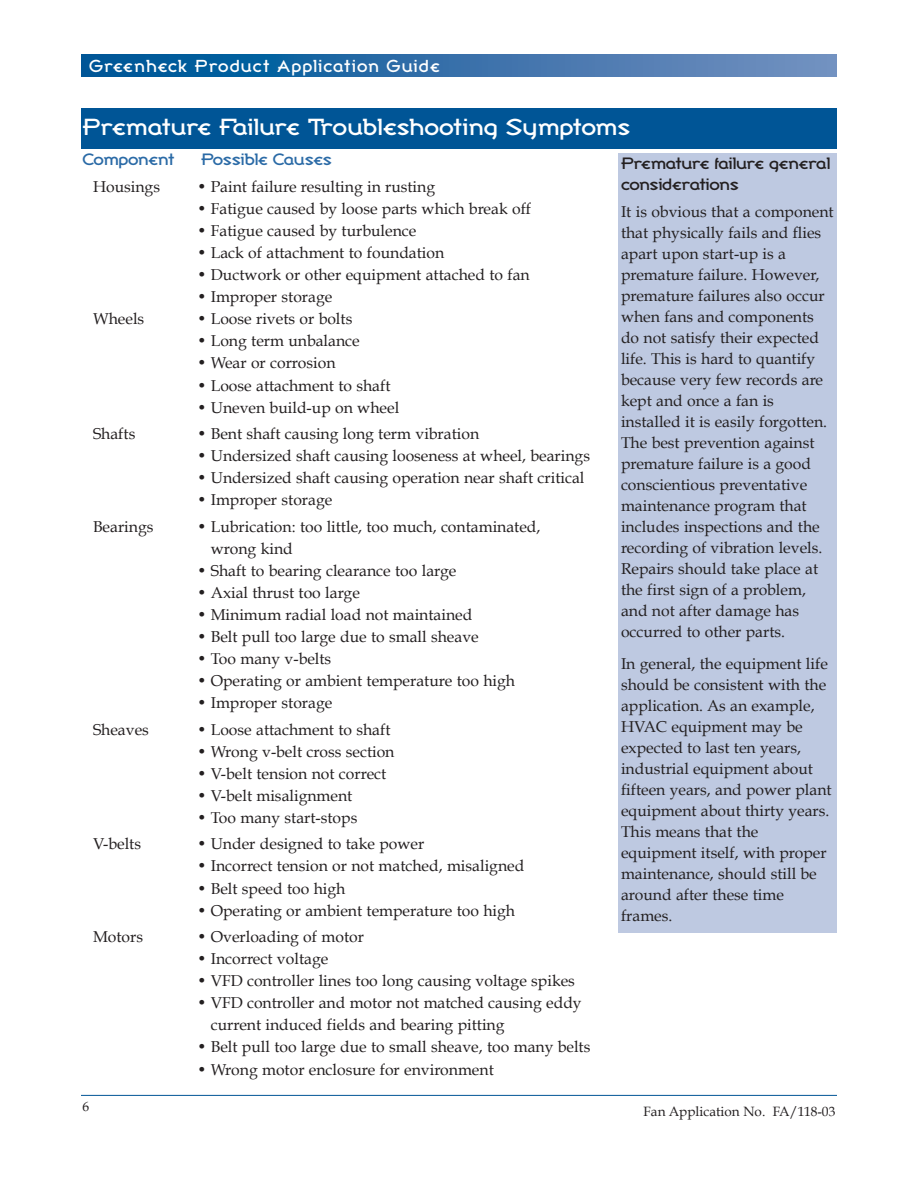
<style>
.page{position:relative;width:918px;height:1188px;background:#fff}
.page>*{position:absolute;margin:0;border:0;box-sizing:border-box;transform-origin:0 0}
.t1{font:22.95px "Broadband ICG";color:#fff;scale:1.11 1}
.t2{font:17.1px "Broadband ICG";letter-spacing:.06em;color:#fff;scale:1.05 1}
.t3{font:16.2px/21px "Broadband ICG";letter-spacing:-.02em;color:#231f20;scale:1.11 1}
.t4{font:16.2px "Broadband ICG";letter-spacing:-.02em;color:#2a6aa6;scale:1.11 1}
.t5{font:15.75px/21px "Book Antiqua";color:#231f20}
.t6{font:13.5px "Book Antiqua";color:#231f20}
</style>
<div class="page">
<svg style="left:81px;top:54px;width:756px;height:22px;background:#3371aa"></svg>
<hr style="left:81px;top:1095px;width:756px;height:1px;background:#005596">
<div style="left:81px;top:108px;width:756px;height:40px;background:#005596"></div>
<div style="left:618px;top:153px;width:219px;height:780px;background:#bec9e1"></div>
<p class="t2" style="left:89px;top:59px;width:336px">Greenheck Product Application Guide</p>
<h1 class="t1" style="left:82px;top:118px;width:495px">Premature Failure Troubleshooting Symptoms</h1>
<p class="t3" style="left:621px;top:154px;width:190px">Premature failure general considerations</p>
<p class="t5" style="left:621px;top:201px;width:214px">It is obvious that a component that physically fails and flies apart upon start-up is a premature failure. However, premature failures also occur when fans and components do not satisfy their expected life. This is hard to quantify because very few records are kept and once a fan is installed it is easily forgotten.<br>The best prevention against premature failure is a good conscientious preventative maintenance program that includes inspections and the recording of vibration levels.<br>Repairs should take place at the first sign of a problem, and not after damage has occurred to other parts.</p>
<p class="t5" style="left:621px;top:653px;width:212px">In general, the equipment life should be consistent with the application. As an example,<br>HVAC equipment may be expected to last ten years, industrial equipment about fifteen years, and power plant equipment about thirty years.<br>This means that the equipment itself, with proper maintenance, should still be around after these time frames.</p>
<p class="t4" style="left:82px;top:154px;width:85px">Component</p>
<p class="t4" style="left:201px;top:154px;width:119px">Possible Causes</p>
<p class="t5" style="left:93px;top:176px;width:69px">Housings</p>
<p class="t5" style="left:197px;top:176px;width:239px">• Paint failure resulting in rusting</p>
<p class="t5" style="left:197px;top:198px;width:335px">• Fatigue caused by loose parts which break off</p>
<p class="t5" style="left:197px;top:220px;width:221px">• Fatigue caused by turbulence</p>
<p class="t5" style="left:197px;top:243px;width:249px">• Lack of attachment to foundation</p>
<p class="t5" style="left:197px;top:265px;width:334px">• Ductwork or other equipment attached to fan</p>
<p class="t5" style="left:197px;top:287px;width:137px">• Improper storage</p>
<p class="t5" style="left:93px;top:309px;width:53px">Wheels</p>
<p class="t5" style="left:197px;top:309px;width:157px">• Loose rivets or bolts</p>
<p class="t5" style="left:197px;top:331px;width:164px">• Long term unbalance</p>
<p class="t5" style="left:197px;top:353px;width:140px">• Wear or corrosion</p>
<p class="t5" style="left:197px;top:375px;width:195px">• Loose attachment to shaft</p>
<p class="t5" style="left:197px;top:397px;width:204px">• Uneven build-up on wheel</p>
<p class="t5" style="left:93px;top:423px;width:44px">Shafts</p>
<p class="t5" style="left:197px;top:423px;width:283px">• Bent shaft causing long term vibration</p>
<p class="t5" style="left:197px;top:446px;width:394px">• Undersized shaft causing looseness at wheel, bearings</p>
<p class="t5" style="left:197px;top:468px;width:389px">• Undersized shaft causing operation near shaft critical</p>
<p class="t5" style="left:197px;top:490px;width:137px">• Improper storage</p>
<p class="t5" style="left:93px;top:516px;width:62px">Bearings</p>
<p class="t5" style="left:211px;top:516px;width:331px;line-height:22px;text-indent:-13px">• Lubrication: too little, too much, contaminated, wrong kind</p>
<p class="t5" style="left:197px;top:560px;width:261px">• Shaft to bearing clearance too large</p>
<p class="t5" style="left:197px;top:582px;width:164px">• Axial thrust too large</p>
<p class="t5" style="left:197px;top:604px;width:277px">• Minimum radial load not maintained</p>
<p class="t5" style="left:197px;top:627px;width:283px">• Belt pull too large due to small sheave</p>
<p class="t5" style="left:197px;top:649px;width:136px">• Too many v-belts</p>
<p class="t5" style="left:197px;top:671px;width:319px">• Operating or ambient temperature too high</p>
<p class="t5" style="left:197px;top:693px;width:137px">• Improper storage</p>
<p class="t5" style="left:93px;top:719px;width:57px">Sheaves</p>
<p class="t5" style="left:197px;top:719px;width:195px">• Loose attachment to shaft</p>
<p class="t5" style="left:197px;top:741px;width:199px">• Wrong v-belt cross section</p>
<p class="t5" style="left:197px;top:763px;width:191px">• V-belt tension not correct</p>
<p class="t5" style="left:197px;top:785px;width:157px">• V-belt misalignment</p>
<p class="t5" style="left:197px;top:807px;width:162px">• Too many start-stops</p>
<p class="t5" style="left:93px;top:834px;width:50px">V-belts</p>
<p class="t5" style="left:197px;top:834px;width:229px">• Under designed to take power</p>
<p class="t5" style="left:197px;top:856px;width:329px">• Incorrect tension or not matched, misaligned</p>
<p class="t5" style="left:197px;top:878px;width:150px">• Belt speed too high</p>
<p class="t5" style="left:197px;top:900px;width:319px">• Operating or ambient temperature too high</p>
<p class="t5" style="left:93px;top:927px;width:52px">Motors</p>
<p class="t5" style="left:197px;top:927px;width:168px">• Overloading of motor</p>
<p class="t5" style="left:197px;top:949px;width:133px">• Incorrect voltage</p>
<p class="t5" style="left:197px;top:971px;width:379px">• VFD controller lines too long causing voltage spikes</p>
<p class="t5" style="left:211px;top:992px;width:372px;line-height:22px;text-indent:-13px">• VFD controller and motor not matched causing eddy current induced fields and bearing pitting</p>
<p class="t5" style="left:197px;top:1037px;width:395px">• Belt pull too large due to small sheave, too many belts</p>
<p class="t5" style="left:197px;top:1059px;width:298px">• Wrong motor enclosure for environment</p>
<p class="t6" style="left:82px;top:1099px;width:8px">6</p>
<p class="t6" style="left:643px;top:1104px;width:194px">Fan Application No. FA/118-03</p>
</div>
